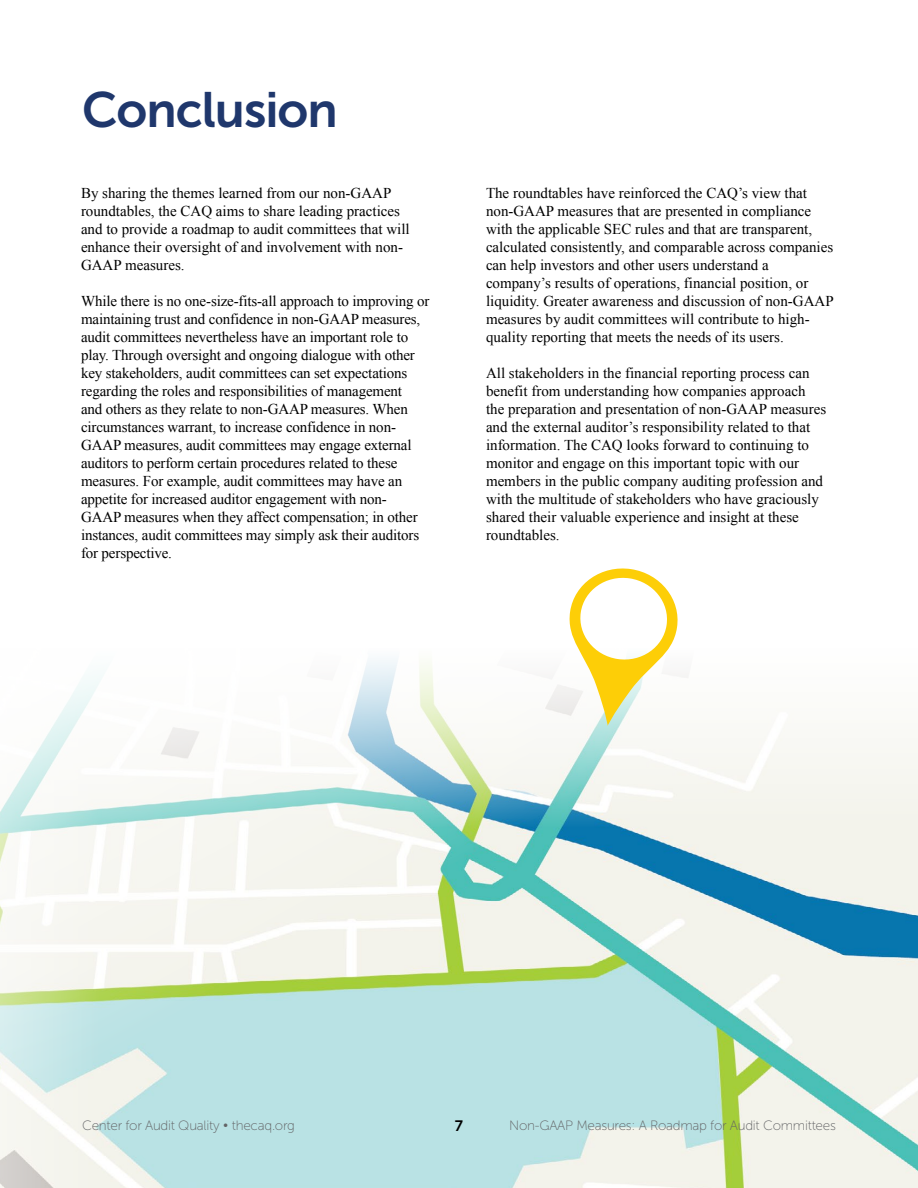
<style>
.page{position:relative;width:918px;height:1188px;background:#fff}
.page>*{position:absolute;margin:0;border:0;box-sizing:border-box;transform-origin:0 0}
.t1{font:49.5px "Museo Sans 700";letter-spacing:-.02em;color:#1f376c}
.t2{font:15px/18px "Times New Roman";color:#000}
.t3{font:15px "Museo Sans 700";color:#000}
.t4{font:13.5px "Museo Sans 100";letter-spacing:-.02em;color:#636466}
</style>
<div class="page">
<img style="left:852px;top:827px;width:66px;height:361px">
<svg style="left:0;top:666px;width:852px;height:522px"></svg>
<svg style="left:566px;top:568px;width:115px;height:158px"></svg>
<h1 class="t1" style="left:82px;top:82px;width:257px">Conclusion</h1>
<p class="t2" style="left:81px;top:184px;width:330px">By sharing the themes learned from our non-GAAP roundtables, the CAQ aims to share leading practices and to provide a roadmap to audit committees that will enhance their oversight of and involvement with non-GAAP measures.</p>
<p class="t2" style="left:81px;top:292px;width:350px">While there is no one-size-fits-all approach to improving or maintaining trust and confidence in non-GAAP measures, audit committees nevertheless have an important role to play. Through oversight and ongoing dialogue with other key stakeholders, audit committees can set expectations regarding the roles and responsibilities of management<br>and others as they relate to non-GAAP measures. When circumstances warrant, to increase confidence in non-GAAP measures, audit committees may engage external auditors to perform certain procedures related to these measures. For example, audit committees may have an appetite for increased auditor engagement with non-GAAP measures when they affect compensation; in other instances, audit committees may simply ask their auditors for perspective.</p>
<p class="t2" style="left:486px;top:184px;width:349px">The roundtables have reinforced the CAQ’s view that non-GAAP measures that are presented in compliance with the applicable SEC rules and that are transparent, calculated consistently, and comparable across companies can help investors and other users understand a company’s results of operations, financial position, or liquidity. Greater awareness and discussion of non-GAAP measures by audit committees will contribute to high&shy;quality reporting that meets the needs of its users.</p>
<p class="t2" style="left:486px;top:364px;width:342px">All stakeholders in the financial reporting process can benefit from understanding how companies approach the preparation and presentation of non-GAAP measures and the external auditor’s responsibility related to that information. The CAQ looks forward to continuing to monitor and engage on this important topic with our members in the public company auditing profession and with the multitude of stakeholders who have graciously shared their valuable experience and insight at these roundtables.</p>
<p class="t4" style="left:82px;top:1118px;width:214px">Center for Audit Quality • thecaq.org</p>
<p class="t3" style="left:455px;top:1117px;width:10px">7</p>
<p class="t4" style="left:509px;top:1118px;width:328px">Non-GAAP Measures: A Roadmap for Audit Committees</p>
</div>
